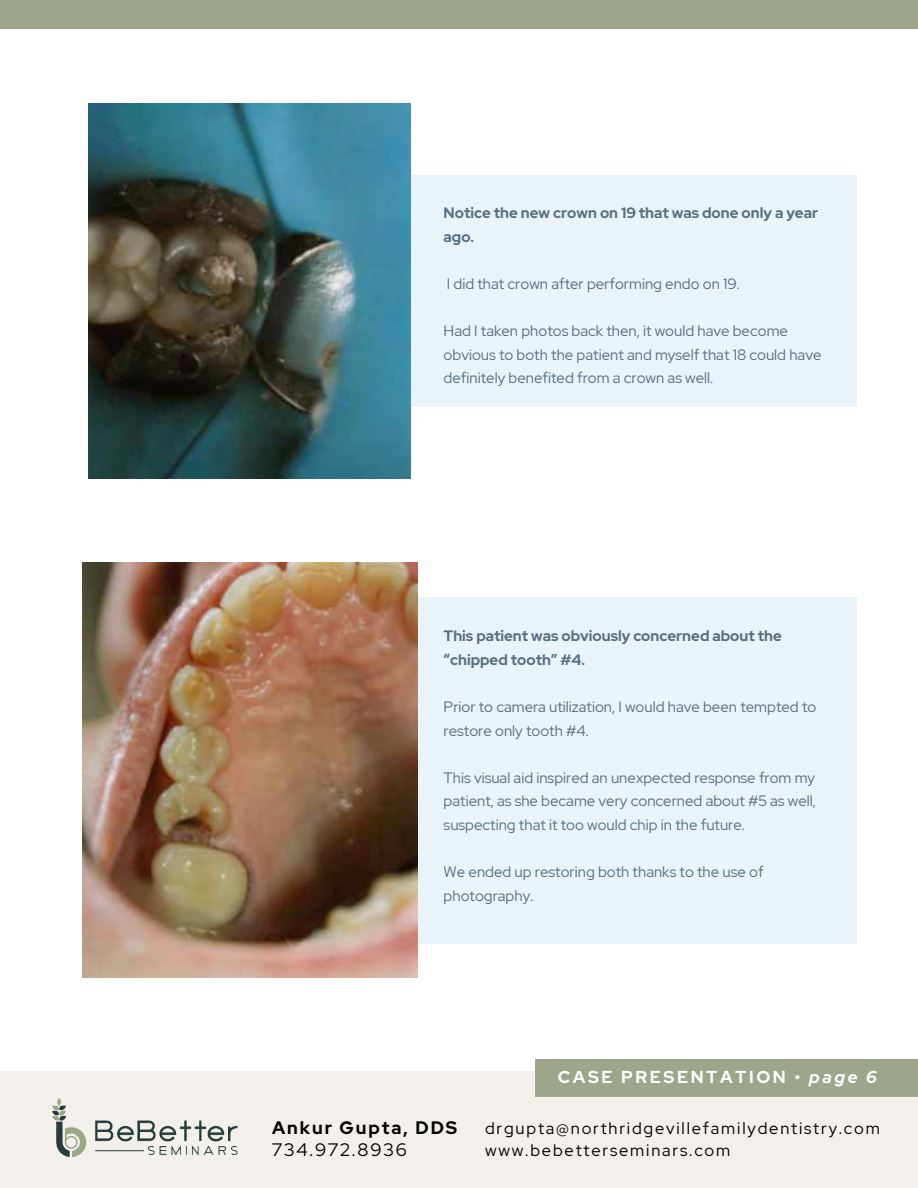
<style>
.page{position:relative;width:918px;height:1188px;background:#fff}
.page>*{position:absolute;margin:0;border:0;box-sizing:border-box;transform-origin:0 0}
.t1{font:700 18px "Red Hat Display";letter-spacing:.11em;color:#000}
.t2{font:18px "Red Hat Display";letter-spacing:.11em;color:#000}
.t3{font:700 17.25px "Red Hat Display";letter-spacing:.15em;color:#fff}
.t4{font:16.5px/22.5px "Red Hat Display";letter-spacing:.11em;color:#000}
.t5{font:15px/23.7px "Red Hat Display";color:#576e80}
.t6{font:700 15px/23.7px "Red Hat Display";color:#576e80}
.s1{font-style:italic}
</style>
<div class="page">
<div style="left:0;top:1071px;width:918px;height:117px;background:#f3efeb"></div>
<img style="left:52px;top:1098px;width:186px;height:60px">
<div style="left:0;top:0;width:918px;height:28px;background:#9da58a"></div>
<div style="left:346px;top:597px;width:511px;height:347px;background:#e9f4fa"></div>
<div style="left:346px;top:175px;width:511px;height:232px;background:#e9f4fa"></div>
<img style="left:89px;top:104px;width:322px;height:374px">
<img style="left:82px;top:563px;width:336px;height:415px">
<div style="left:535px;top:1059px;width:383px;height:38px;background:#9da58a"></div>
<p class="t6" style="left:444px;top:201px;width:376px">Notice the new crown on 19 that was done only a year ago.</p>
<p class="t5" style="left:447px;top:272px;width:294px">I did that crown after performing endo on 19.</p>
<p class="t5" style="left:444px;top:319px;width:379px">Had I taken photos back then, it would have become obvious to both the patient and myself that 18 could have definitely benefited from a crown as well.</p>
<p class="t6" style="left:444px;top:624px;width:340px">This patient was obviously concerned about the “chipped tooth” #4.</p>
<p class="t5" style="left:444px;top:695px;width:374px">Prior to camera utilization, I would have been tempted to restore only tooth #4.</p>
<p class="t5" style="left:444px;top:766px;width:374px;text-align:justify">This visual aid inspired an unexpected response from my patient, as she became very concerned about #5 as well, suspecting that it too would chip in the future.</p>
<p class="t5" style="left:444px;top:860px;width:321px">We ended up restoring both thanks to the use of photography.</p>
<p class="t1" style="left:272px;top:1116px;width:187px">Ankur Gupta, DDS</p>
<p class="t2" style="left:272px;top:1137px;width:136px">734.972.8936</p>
<p class="t3" style="left:558px;top:1066px;width:321px">CASE PRESENTATION • <span class="s1">page 6</span></p>
<p class="t4" style="left:485px;top:1116px;width:396px">drgupta@northridgevillefamilydentistry.com www.bebetterseminars.com</p>
</div>
